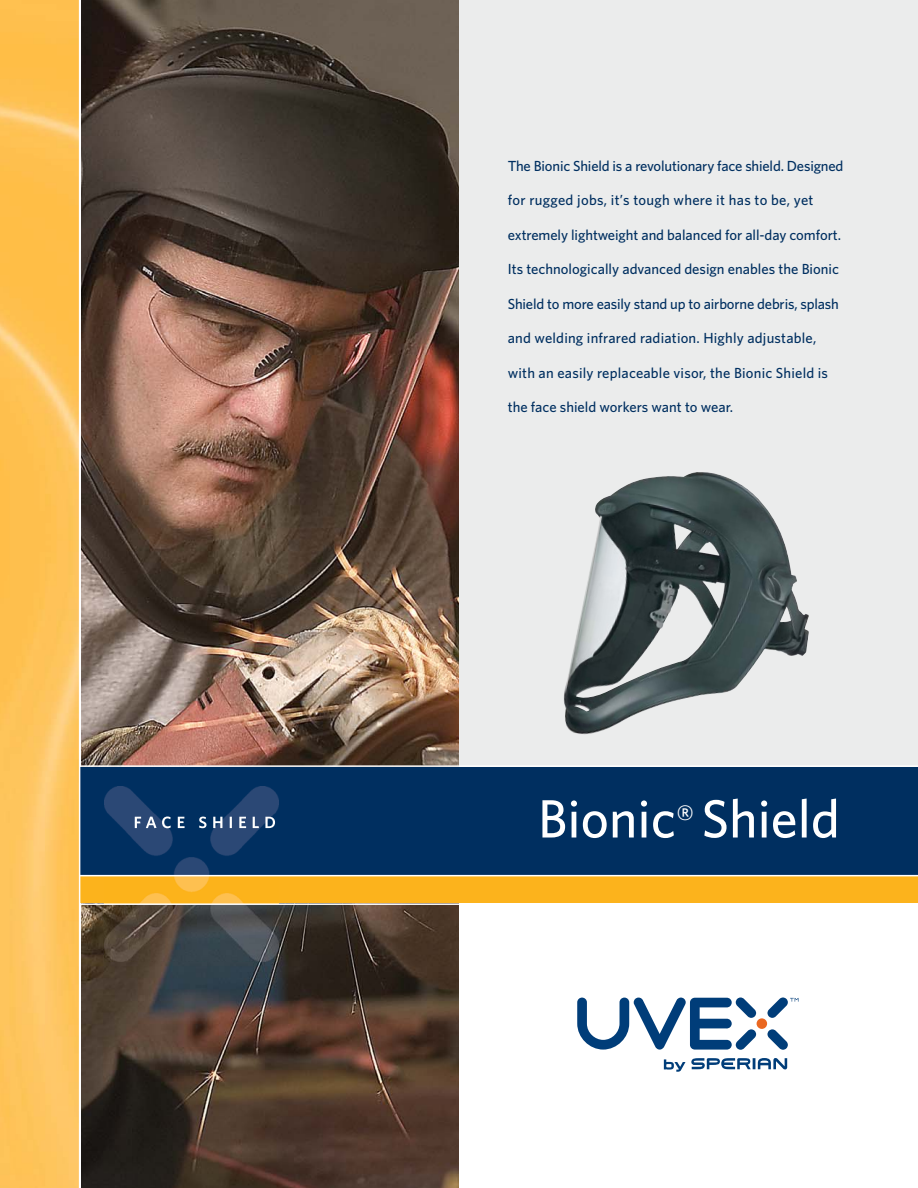
<style>
.page{position:relative;width:918px;height:1188px;background:#fff}
.page>*{position:absolute;margin:0;border:0;box-sizing:border-box;transform-origin:0 0}
.t1{font:500 54px "Whitney";color:#fff}
.t2{font:500 14.7px "Whitney";color:#002f60}
.t3{font:500 14.7px "Whitney";letter-spacing:.02em;color:#002f60}
</style>
<div class="page">
<img style="left:81px;top:0;width:378px;height:1188px">
<div style="left:459px;top:0;width:459px;height:767px;background:#ebecec"></div>
<svg style="left:664px;top:1058px;width:123px;height:14px"></svg>
<svg style="left:577px;top:998px;width:221px;height:52px"></svg>
<div style="left:71px;top:876px;width:847px;height:27px;background:#fcb31c"></div>
<div style="left:75px;top:767px;width:843px;height:108px;background:#002f60"></div>
<img style="left:105px;top:787px;width:173px;height:174px">
<img style="left:135px;top:817px;width:140px;height:11px">
<hr style="left:75px;top:765px;width:843px;height:2px;background:#fff">
<hr style="left:75px;top:875px;width:843px;height:1px;background:#fff">
<hr style="left:75px;top:903px;width:843px;height:2px;background:#fff">
<svg style="left:0;top:0;width:79px;height:1188px;background:#fec358"></svg>
<hr style="left:79px;top:0;width:1px;height:1188px;background:#fff">
<img style="left:563px;top:472px;width:246px;height:263px">
<p class="t2" style="left:508px;top:160px;width:337px">The Bionic Shield is a revolutionary face shield. Designed</p>
<p class="t3" style="left:508px;top:195px;width:307px">for rugged jobs, it’s tough where it has to be, yet</p>
<p class="t2" style="left:508px;top:229px;width:335px">extremely lightweight and balanced for all-day comfort.</p>
<p class="t2" style="left:508px;top:264px;width:333px">Its techno logically advanced design enables the Bionic</p>
<p class="t2" style="left:508px;top:298px;width:333px">Shield to more easily stand up to airborne debris, splash</p>
<p class="t2" style="left:508px;top:333px;width:310px">and welding infrared radiation. Highly adjustable,</p>
<p class="t2" style="left:508px;top:367px;width:322px">with an easily replaceable visor, the Bionic Shield is</p>
<p class="t2" style="left:508px;top:402px;width:227px">the face shield workers want to wear.</p>
<h1 class="t1" style="left:538px;top:799px;width:303px">Bionic<sup>®</sup> Shield</h1>
</div>
